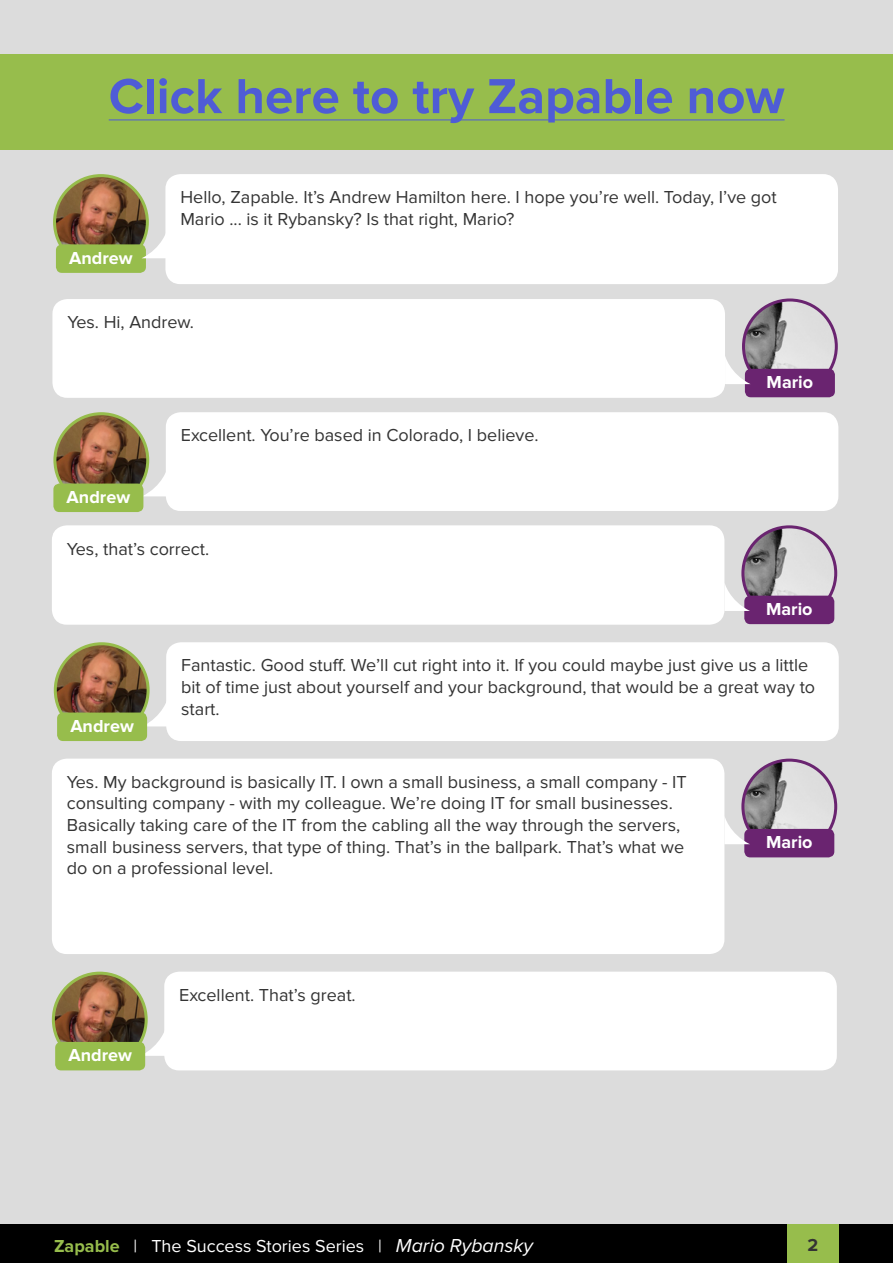
<style>
.page{position:relative;width:893px;height:1263px;background:#dcdcdc}
.page>*{position:absolute;margin:0;border:0;box-sizing:border-box;transform-origin:0 0}
.t1{font:700 51px "Proxima Nova";color:#4f5cd6}
.t2{font:18px/21.6px "Proxima Nova";color:#343434}
.t3{font:18px "Proxima Nova";color:#fff}
.t4{font:700 18px "Proxima Nova";color:#fff}
.t5{font:700 18px "Proxima Nova";color:#343434}
.s1{font-weight:700;color:#97bd4c}
.s2{font-style:italic;font-size:19.5px}
</style>
<div class="page">
<div style="left:0;top:1224px;width:893px;height:39px;background:#000"></div>
<div style="left:787px;top:1224px;width:52px;height:39px;background:#97bd4c"></div>
<div style="left:165px;top:174px;width:673px;height:110px;background:#fff;border-radius:15px"></div>
<img style="left:55px;top:176px;width:92px;height:92px;border-radius:46px">
<div style="left:53px;top:174px;width:96px;height:96px;border:3px solid #97bd4c;border-radius:50%"></div>
<div style="left:56px;top:244px;width:90px;height:29px;background:#97bd4c;border-radius:6px"></div>
<svg style="left:142px;top:230px;width:24px;height:28px"></svg>
<div style="left:52px;top:299px;width:673px;height:99px;background:#fff;border-radius:15px"></div>
<img style="left:743px;top:300px;width:93px;height:93px;border-radius:46px">
<div style="left:742px;top:298px;width:96px;height:96px;border:3px solid #6a2470;border-radius:50%"></div>
<div style="left:745px;top:369px;width:90px;height:28px;background:#6a2470;border-radius:6px"></div>
<svg style="left:725px;top:356px;width:25px;height:28px"></svg>
<div style="left:166px;top:412px;width:672px;height:99px;background:#fff;border-radius:15px"></div>
<img style="left:55px;top:414px;width:93px;height:92px;border-radius:46px">
<div style="left:53px;top:412px;width:96px;height:96px;border:3px solid #97bd4c;border-radius:50%"></div>
<svg style="left:142px;top:468px;width:24px;height:28px"></svg>
<div style="left:0;top:54px;width:893px;height:96px;background:#97bd4c"></div>
<hr style="left:109px;top:119px;width:676px;height:1px;background:#4f5cd6">
<div style="left:52px;top:525px;width:672px;height:100px;background:#fff;border-radius:15px"></div>
<img style="left:743px;top:527px;width:93px;height:93px;border-radius:46px">
<div style="left:741px;top:525px;width:96px;height:96px;border:3px solid #6a2470;border-radius:50%"></div>
<div style="left:744px;top:596px;width:90px;height:28px;background:#6a2470;border-radius:6px"></div>
<svg style="left:724px;top:582px;width:26px;height:29px"></svg>
<div style="left:166px;top:642px;width:673px;height:99px;background:#fff;border-radius:15px"></div>
<img style="left:55px;top:644px;width:93px;height:92px;border-radius:46px">
<div style="left:54px;top:642px;width:96px;height:96px;border:3px solid #97bd4c;border-radius:50%"></div>
<svg style="left:142px;top:698px;width:24px;height:28px"></svg>
<div style="left:53px;top:483px;width:90px;height:29px;background:#97bd4c;border-radius:6px"></div>
<div style="left:57px;top:712px;width:90px;height:29px;background:#97bd4c;border-radius:6px"></div>
<div style="left:52px;top:759px;width:672px;height:195px;background:#fff;border-radius:15px"></div>
<img style="left:743px;top:760px;width:93px;height:93px;border-radius:46px">
<div style="left:741px;top:759px;width:96px;height:95px;border:3px solid #6a2470;border-radius:50%"></div>
<div style="left:744px;top:829px;width:90px;height:28px;background:#6a2470;border-radius:6px"></div>
<svg style="left:724px;top:816px;width:26px;height:28px"></svg>
<div style="left:164px;top:972px;width:673px;height:98px;background:#fff;border-radius:15px"></div>
<img style="left:53px;top:973px;width:93px;height:93px;border-radius:46px">
<div style="left:52px;top:972px;width:96px;height:95px;border:3px solid #97bd4c;border-radius:50%"></div>
<svg style="left:140px;top:1027px;width:24px;height:29px"></svg>
<div style="left:55px;top:1042px;width:90px;height:28px;background:#97bd4c;border-radius:6px"></div>
<h1 class="t1" style="left:109px;top:67px;width:677px">Click here to try Zapable now</h1>
<p class="t4" style="left:69px;top:248px;width:65px">Andrew</p>
<p class="t2" style="left:180px;top:187px;width:598px">Hello, Zapable. It’s Andrew Hamilton here. I hope you’re well. Today, I’ve got<br>Mario ... is it Rybansky? Is that right, Mario?</p>
<p class="t2" style="left:67px;top:312px;width:128px">Yes. Hi, Andrew.</p>
<p class="t4" style="left:67px;top:487px;width:65px">Andrew</p>
<p class="t2" style="left:181px;top:425px;width:359px">Excellent. You’re based in Colorado, I believe.</p>
<p class="t2" style="left:67px;top:538px;width:144px">Yes, that’s correct.</p>
<p class="t4" style="left:767px;top:372px;width:48px">Mario</p>
<p class="t4" style="left:766px;top:599px;width:48px">Mario</p>
<p class="t4" style="left:70px;top:716px;width:65px">Andrew</p>
<p class="t2" style="left:181px;top:655px;width:636px">Fantastic. Good stuff. We’ll cut right into it. If you could maybe just give us a little bit of time just about yourself and your background, that would be a great way to start.</p>
<p class="t2" style="left:67px;top:771px;width:621px">Yes. My background is basically IT. I own a small business, a small company - IT consulting company - with my colleague. We’re doing IT for small businesses.<br>Basically taking care of the IT from the cabling all the way through the servers, small business servers, that type of thing. That’s in the ballpark. That’s what we do on a professional level.</p>
<p class="t4" style="left:68px;top:1045px;width:65px">Andrew</p>
<p class="t2" style="left:179px;top:984px;width:178px">Excellent. That’s great.</p>
<p class="t4" style="left:766px;top:832px;width:48px">Mario</p>
<p class="t3" style="left:54px;top:1235px;width:481px"><span class="s1">Zapable</span> | The Success Stories Series | <span class="s2">Mario Rybansky</span></p>
<p class="t5" style="left:807px;top:1234px;width:12px">2</p>
</div>
